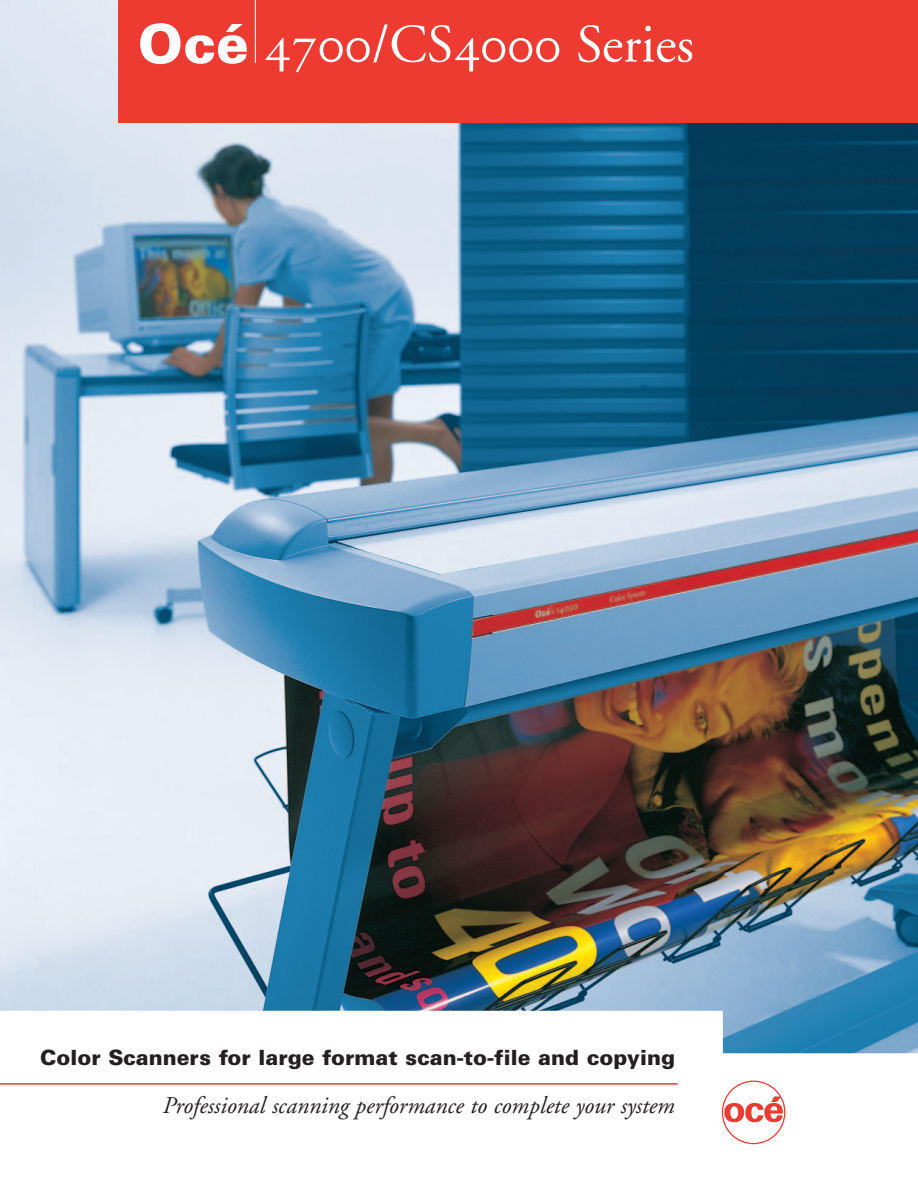
<style>
.page{position:relative;width:918px;height:1188px;background:#fff}
.page>*{position:absolute;margin:0;border:0;box-sizing:border-box;transform-origin:0 0}
.t1{font:54px "Oce Garamond";color:#fff}
.t2{font:italic 24px "Oce Garamond";color:#231f20}
.t3{font:900 21px "Univers";color:#231f20}
.s1{font-family:"Univers";font-weight:900}
</style>
<div class="page">
<img style="left:0;top:0;width:918px;height:1053px">
<div style="left:119px;top:0;width:799px;height:123px;background:#ee3b32"></div>
<hr style="left:255px;top:0;width:1px;height:63px;background:#fff">
<svg style="left:722px;top:1081px;width:63px;height:63px"></svg>
<hr style="left:0;top:1083px;width:678px;height:2px;background:#ee3b32">
<h1 class="t1" style="left:138px;top:23px;width:557px"><span class="s1">Océ</span> 4700/CS4000 Series</h1>
<p class="t3" style="left:40px;top:1050px;width:637px">Color Scanners for large format scan-to-file and copying</p>
<p class="t2" style="left:162px;top:1096px;width:513px">Professional scanning performance to complete your system</p>
</div>
